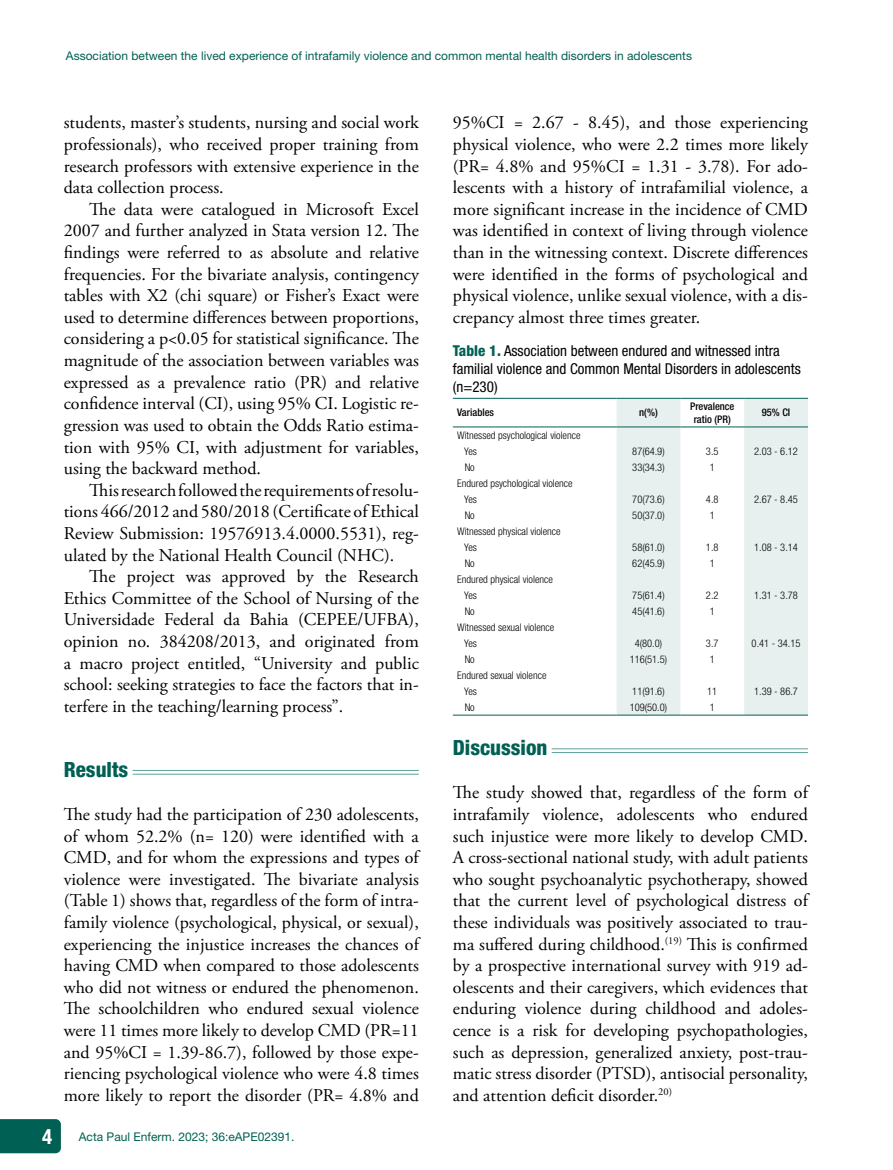
<style>
.page{position:relative;width:893px;height:1170px;background:#fff}
.page>*{position:absolute;margin:0;border:0;box-sizing:border-box;transform-origin:0 0}
.t1{font:800 condensed 21px "Helvetica Neue LT Std";color:#006053}
.t2{font:700 condensed 21px "Helvetica Neue LT Std";color:#fff}
.t3{font:18px/21.6px "Adobe Garamond Pro";color:#000;text-align:justify}
.t4{font:condensed 15px/18px "Helvetica Neue LT Std";color:#000}
.t5{font:12px "Helvetica Neue LT Std";color:#006053}
.t6{font:300 condensed 10.5px/16px "Helvetica Neue LT Std";color:#000}
.t7{font:500 condensed 10.5px/12.6px "Helvetica Neue LT Std";color:#000;text-align:center}
.s1{font-weight:800;color:#006053}
</style>
<div class="page">
<div style="left:0;top:1119px;width:61px;height:34px;background:#006053"></div>
<hr style="left:64px;top:770px;width:355px;height:1px;background:#5e9f99">
<hr style="left:64px;top:773px;width:355px;height:1px;background:#5e9f99">
<div style="left:64px;top:763px;width:69px;height:20px;background:#fff"></div>
<svg style="left:617px;top:399px;width:191px;height:315px;fill:#e7f0ee"></svg>
<hr style="left:453px;top:426px;width:164px;height:1px;background:#006053">
<hr style="left:617px;top:426px;width:63px;height:1px;background:#006053">
<hr style="left:680px;top:426px;width:64px;height:1px;background:#006053">
<hr style="left:744px;top:426px;width:64px;height:1px;background:#006053">
<hr style="left:453px;top:398px;width:164px;height:1px;background:#006053">
<hr style="left:617px;top:398px;width:63px;height:1px;background:#006053">
<hr style="left:680px;top:398px;width:64px;height:1px;background:#006053">
<hr style="left:744px;top:398px;width:64px;height:1px;background:#006053">
<hr style="left:453px;top:714px;width:164px;height:1px;background:#006053">
<hr style="left:617px;top:714px;width:63px;height:1px;background:#006053">
<hr style="left:680px;top:714px;width:64px;height:1px;background:#006053">
<hr style="left:744px;top:714px;width:64px;height:1px;background:#006053">
<hr style="left:453px;top:748px;width:355px;height:1px;background:#5e9f99">
<hr style="left:453px;top:752px;width:355px;height:1px;background:#5e9f99">
<div style="left:453px;top:742px;width:99px;height:19px;background:#fff"></div>
<p class="t5" style="left:66px;top:48px;width:628px">Association between the lived experience of intrafamily violence and common mental health disorders in adolescents</p>
<p class="t3" style="left:64px;top:112px;width:357px">students, master’s students, nursing and social work professionals), who received proper training from research professors with extensive experience in the data collection process.</p>
<p class="t3" style="left:64px;top:199px;width:357px;text-indent:26px">The data were catalogued in Microsoft Excel 2007 and further analyzed in Stata version 12. The findings were referred to as absolute and relative frequencies. For the bivariate analysis, contingency tables with X2 (chi square) or Fisher’s Exact were used to determine differences between proportions, considering a p&lt;0.05 for statistical significance. The magnitude of the association between variables was expressed as a prevalence ratio (PR) and relative confidence interval (CI), using 95% CI. Logistic re&shy;gression was used to obtain the Odds Ratio estima&shy;tion with 95% CI, with adjustment for variables, using the backward method.</p>
<p class="t3" style="left:64px;top:480px;width:357px;text-indent:26px">This research followed the requirements of resolu&shy;tions 466/2012 and 580/2018 (Certificate of Ethical Review Submission: 19576913.4.0000.5531), reg&shy;ulated by the National Health Council (NHC).</p>
<p class="t3" style="left:64px;top:566px;width:357px;text-indent:26px">The project was approved by the Research Ethics Committee of the School of Nursing of the Universidade Federal da Bahia (CEPEE/UFBA), opinion no. 384208/2013, and originated from a macro project entitled, “University and public school: seeking strategies to face the factors that in&shy;terfere in the teaching/learning process”.</p>
<p class="t1" style="left:64px;top:756px;width:66px">Results</p>
<p class="t3" style="left:64px;top:804px;width:357px">The study had the participation of 230 adolescents, of whom 52.2% (n= 120) were identified with a CMD, and for whom the expressions and types of violence were investigated. The bivariate analysis (Table 1) shows that, regardless of the form of intra&shy;family violence (psychological, physical, or sexual), experiencing the injustice increases the chances of having CMD when compared to those adolescents who did not witness or endured the phenomenon.<br>The schoolchildren who endured sexual violence were 11 times more likely to develop CMD (PR=11 and 95%CI = 1.39-86.7), followed by those expe&shy;riencing psychological violence who were 4.8 times more likely to report the disorder (PR= 4.8% and</p>
<p class="t2" style="left:42px;top:1123px;width:12px">4</p>
<p class="t5" style="left:79px;top:1129px;width:217px">Acta Paul Enferm. 2023; 36:eAPE02391.</p>
<p class="t3" style="left:453px;top:112px;width:357px">95%CI = 2.67 - 8.45), and those experiencing physical violence, who were 2.2 times more likely (PR= 4.8% and 95%CI = 1.31 - 3.78). For ado&shy;lescents with a history of intrafamilial violence, a more significant increase in the incidence of CMD was identified in context of living through violence than in the witnessing context. Discrete differences were identified in the forms of psychological and physical violence, unlike sexual violence, with a dis&shy;crepancy almost three times greater.</p>
<p class="t4" style="left:453px;top:341px;width:349px"><span class="s1">Table 1.</span> Association between endured and witnessed intra familial violence and Common Mental Disorders in adolescents (n=230)</p>
<p class="t7" style="left:457px;top:406px;width:38px">Variables</p>
<p class="t7" style="left:639px;top:406px;width:20px">n(%)</p>
<p class="t7" style="left:690px;top:400px;width:46px">Prevalence ratio (PR)</p>
<p class="t7" style="left:762px;top:406px;width:30px">95% CI</p>
<p class="t6" style="left:464px;top:427px;width:118px;text-indent:-7px">Witnessed psychological violence<br>Yes</p>
<p class="t6" style="left:632px;top:443px;width:34px">87(64.9)</p>
<p class="t6" style="left:706px;top:443px;width:14px">3.5</p>
<p class="t6" style="left:754px;top:443px;width:45px">2.03 - 6.12</p>
<p class="t6" style="left:465px;top:459px;width:12px">No</p>
<p class="t6" style="left:632px;top:459px;width:34px">33(34.3)</p>
<p class="t6" style="left:710px;top:459px;width:7px">1</p>
<p class="t6" style="left:464px;top:475px;width:110px;text-indent:-7px">Endured psychological violence<br>Yes</p>
<p class="t6" style="left:632px;top:491px;width:34px">70(73.6)</p>
<p class="t6" style="left:706px;top:491px;width:14px">4.8</p>
<p class="t6" style="left:754px;top:491px;width:45px">2.67 - 8.45</p>
<p class="t6" style="left:465px;top:507px;width:12px">No</p>
<p class="t6" style="left:632px;top:507px;width:34px">50(37.0)</p>
<p class="t6" style="left:710px;top:507px;width:7px">1</p>
<p class="t6" style="left:464px;top:523px;width:98px;text-indent:-7px">Witnessed physical violence<br>Yes</p>
<p class="t6" style="left:632px;top:539px;width:34px">58(61.0)</p>
<p class="t6" style="left:706px;top:539px;width:14px">1.8</p>
<p class="t6" style="left:754px;top:539px;width:45px">1.08 - 3.14</p>
<p class="t6" style="left:465px;top:555px;width:12px">No</p>
<p class="t6" style="left:632px;top:555px;width:34px">62(45.9)</p>
<p class="t6" style="left:710px;top:555px;width:7px">1</p>
<p class="t6" style="left:464px;top:571px;width:90px;text-indent:-7px">Endured physical violence<br>Yes</p>
<p class="t6" style="left:632px;top:587px;width:34px">75(61.4)</p>
<p class="t6" style="left:706px;top:587px;width:14px">2.2</p>
<p class="t6" style="left:754px;top:587px;width:45px">1.31 - 3.78</p>
<p class="t6" style="left:465px;top:603px;width:12px">No</p>
<p class="t6" style="left:632px;top:603px;width:34px">45(41.6)</p>
<p class="t6" style="left:710px;top:603px;width:7px">1</p>
<p class="t6" style="left:464px;top:619px;width:91px;text-indent:-7px">Witnessed sexual violence<br>Yes</p>
<p class="t6" style="left:635px;top:635px;width:29px">4(80.0)</p>
<p class="t6" style="left:706px;top:635px;width:14px">3.7</p>
<p class="t6" style="left:752px;top:635px;width:50px">0.41 - 34.15</p>
<p class="t6" style="left:465px;top:651px;width:12px">No</p>
<p class="t6" style="left:630px;top:651px;width:39px">116(51.5)</p>
<p class="t6" style="left:710px;top:651px;width:7px">1</p>
<p class="t6" style="left:464px;top:667px;width:84px;text-indent:-7px">Endured sexual violence<br>Yes</p>
<p class="t6" style="left:632px;top:683px;width:34px">11(91.6)</p>
<p class="t6" style="left:707px;top:683px;width:12px">11</p>
<p class="t6" style="left:754px;top:683px;width:45px">1.39 - 86.7</p>
<p class="t6" style="left:465px;top:699px;width:12px">No</p>
<p class="t6" style="left:630px;top:699px;width:39px">109(50.0)</p>
<p class="t6" style="left:710px;top:699px;width:7px">1</p>
<p class="t1" style="left:453px;top:734px;width:96px">Discussion</p>
<p class="t3" style="left:453px;top:782px;width:357px">The study showed that, regardless of the form of intrafamily violence, adolescents who endured such injustice were more likely to develop CMD.<br>A cross-sectional national study, with adult patients who sought psychoanalytic psychotherapy, showed that the current level of psychological distress of these individuals was positively associated to trau&shy;ma suffered during childhood.<sup>(19)</sup> This is confirmed by a prospective international survey with 919 ad&shy;olescents and their caregivers, which evidences that enduring violence during childhood and adoles&shy;cence is a risk for developing psychopathologies, such as depression, generalized anxiety, post-trau&shy;matic stress disorder (PTSD), antisocial personality, and attention deficit disorder.<sup>20)</sup></p>
</div>
